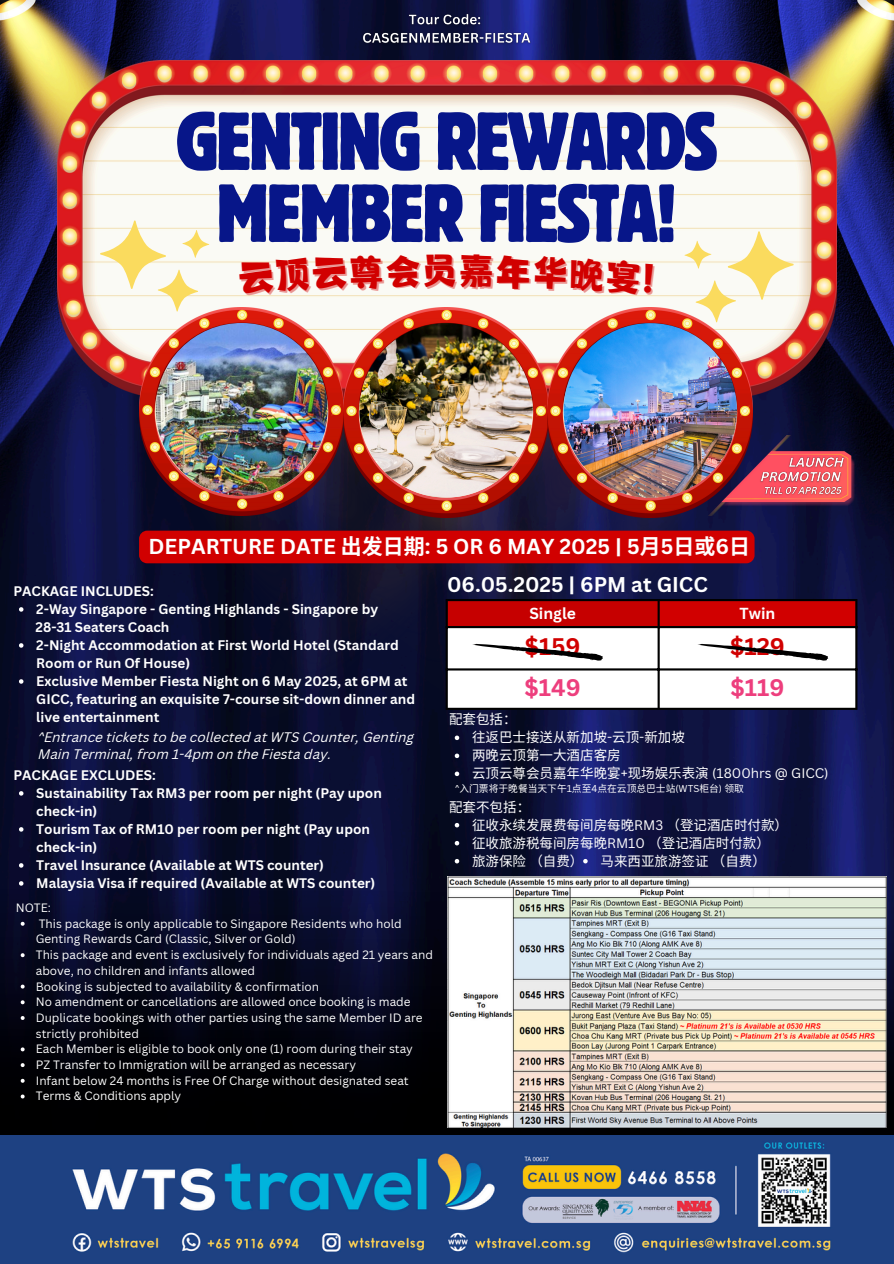
<style>
.page{position:relative;width:894px;height:1264px;background:#fff}
.page>*{position:absolute;margin:0;border:0;box-sizing:border-box;transform-origin:0 0}
.t1{font:condensed 81.3px "Block W1 G";letter-spacing:-.03em;color:#071689}
.t2{font:39px "Canva Joyful TC";color:#d10000}
.t3{font:700 23.4px "Canva Sans";color:#d10000}
.t4{font:700 23.4px "Canva Sans";color:#ed3e7d}
.t5{font:700 21px "Canva Sans";color:#fff}
.t6{font:700 20.7px "Canva Sans";color:#fff}
.t7{font:700 15.6px "Canva Sans";color:#fff}
.t8{font:700 13.5px/18px "Canva Sans";color:#fff}
.t9{font:13.5px "Noto Sans CJ Ksc";color:#fff}
.t10{font:italic 13.5px/16.8px "Canva Sans";color:#fff}
.t11{font:11.7px/15.8px "Canva Sans";color:#fff}
.t12{font:9.75px "Noto Sans CJ Ksc";color:#fff}
.s1{font-family:"Noto Sans CJ Ksc"}
.s2{font-family:"Canva Sans"}
</style>
<div class="page">
<svg style="left:0;top:764px;width:893px;height:371px;background:#080b28"></svg>
<img style="left:0;top:0;width:893px;height:764px">
<img style="left:57px;top:60px;width:779px;height:337px">
<div style="left:446px;top:599px;width:212px;height:28px;background:#c60000"></div>
<div style="left:658px;top:599px;width:198px;height:28px;background:#d10000"></div>
<hr style="left:445px;top:601px;width:2px;height:106px;background:#000">
<hr style="left:657px;top:601px;width:2px;height:106px;background:#000">
<hr style="left:855px;top:601px;width:2px;height:106px;background:#000">
<hr style="left:445px;top:599px;width:412px;height:2px;background:#000">
<hr style="left:445px;top:707px;width:412px;height:3px;background:#000">
<div style="left:139px;top:530px;width:615px;height:33px;background:#d10000"></div>
<svg style="left:19px;top:791px;width:4px;height:4px"></svg>
<svg style="left:19px;top:827px;width:4px;height:4px"></svg>
<svg style="left:19px;top:863px;width:4px;height:4px"></svg>
<svg style="left:19px;top:881px;width:4px;height:4px"></svg>
<svg style="left:21px;top:921px;width:4px;height:4px"></svg>
<svg style="left:21px;top:953px;width:4px;height:4px"></svg>
<svg style="left:21px;top:984px;width:4px;height:4px"></svg>
<svg style="left:21px;top:1000px;width:4px;height:4px"></svg>
<svg style="left:21px;top:1016px;width:4px;height:3px"></svg>
<svg style="left:21px;top:1047px;width:4px;height:4px"></svg>
<svg style="left:21px;top:1063px;width:4px;height:4px"></svg>
<svg style="left:21px;top:1078px;width:4px;height:4px"></svg>
<svg style="left:21px;top:1094px;width:4px;height:4px"></svg>
<svg style="left:19px;top:607px;width:4px;height:4px"></svg>
<svg style="left:19px;top:643px;width:4px;height:4px"></svg>
<svg style="left:19px;top:679px;width:4px;height:4px"></svg>
<svg style="left:454px;top:735px;width:5px;height:5px"></svg>
<svg style="left:454px;top:753px;width:5px;height:5px"></svg>
<svg style="left:454px;top:771px;width:5px;height:5px"></svg>
<img style="left:0;top:1135px;width:893px;height:128px">
<svg style="left:447px;top:626px;width:409px;height:82px"></svg>
<img style="left:359px;top:9px;width:177px;height:40px">
<img style="left:752px;top:436px;width:102px;height:79px">
<img style="left:756px;top:454px;width:91px;height:32px">
<img style="left:758px;top:483px;width:87px;height:15px">
<svg style="left:100px;top:220px;width:109px;height:91px"></svg>
<svg style="left:684px;top:231px;width:109px;height:91px"></svg>
<img style="left:343px;top:307px;width:409px;height:211px">
<img style="left:359px;top:323px;width:173px;height:174px;border-radius:50%">
<img style="left:140px;top:307px;width:203px;height:208px">
<img style="left:156px;top:323px;width:171px;height:173px;border-radius:50%">
<img style="left:563px;top:323px;width:173px;height:175px;border-radius:50%">
<img style="left:447px;top:876px;width:438px;height:251px">
<svg style="left:454px;top:823px;width:5px;height:4px"></svg>
<svg style="left:454px;top:841px;width:5px;height:4px"></svg>
<svg style="left:454px;top:859px;width:5px;height:4px"></svg>
<svg style="left:583px;top:859px;width:4px;height:4px"></svg>
<div style="left:238px;top:254px;width:181px;height:41px;background:#fafaf5"></div>
<div style="left:460px;top:254px;width:192px;height:40px;background:#fafaf5"></div>
<p class="t1" style="left:176px;top:89px;width:543px">GENTING REWARDS</p>
<p class="t1" style="left:216px;top:161px;width:462px">MEMBER FIESTA!</p>
<p class="t2" style="left:422px;top:251px;width:37px">员</p>
<p class="t5" style="left:148px;top:532px;width:596px">DEPARTURE DATE <span class="s1">出发日期</span>: 5 OR 6 MAY 2025 | 5<span class="s1">月</span> 5<span class="s1">日或</span>6<span class="s1">日</span></p>
<h4 class="t6" style="left:447px;top:569px;width:262px">06.05.2025 | 6PM at GICC</h4>
<p class="t8" style="left:13px;top:581px;width:142px">PACKAGE INCLUDES:</p>
<p class="t8" style="left:36px;top:599px;width:343px">2-Way Singapore - Genting Highlands - Singapore by</p>
<p class="t8" style="left:36px;top:617px;width:135px">28-31 Seaters Coach</p>
<p class="t8" style="left:36px;top:635px;width:364px">2-Night Accommodation at First World Hotel (Standard<br>Room or Run Of House)</p>
<p class="t8" style="left:36px;top:671px;width:380px">Exclusive Member Fiesta Night on 6 May 2025, at 6PM at<br>GICC, featuring an exquisite 7-course sit-down dinner and live entertainment</p>
<p class="t10" style="left:38px;top:729px;width:377px">^Entrance tickets to be collected at WTS Counter, Genting<br>Main Terminal, from 1-4pm on the Fiesta day.</p>
<h3 class="t7" style="left:529px;top:602px;width:48px">Single</h3>
<h5 class="t7" style="left:739px;top:602px;width:37px">Twin</h5>
<p class="t3" style="left:524px;top:630px;width:57px">$159</p>
<h6 class="t3" style="left:730px;top:630px;width:56px">$129</h6>
<p class="t4" style="left:524px;top:671px;width:58px">$149</p>
<p class="t4" style="left:730px;top:671px;width:55px">$119</p>
<p class="t9" style="left:449px;top:708px;width:69px">配套包括：</p>
<p class="t9" style="left:472px;top:726px;width:214px">往返巴士接送从新加坡<span class="s2">-</span>云顶<span class="s2">-</span>新加坡</p>
<p class="t9" style="left:472px;top:744px;width:150px">两晚云顶第一大酒店客房</p>
<p class="t9" style="left:472px;top:762px;width:358px">云顶云尊会员嘉年华晚宴<span class="s2">+</span>现场娱乐表演 <span class="s2">(1800hrs @ GICC)</span></p>
<p class="t12" style="left:455px;top:781px;width:290px"><span class="s2">^</span>入门票将于晚餐当天下午<span class="s2">1</span>点至<span class="s2">4</span>点在云顶总巴士站<span class="s2">(WTS</span>柜台<span class="s2">)</span> 领取</p>
<p class="t9" style="left:449px;top:796px;width:83px">配套不包括：</p>
<p class="t9" style="left:472px;top:814px;width:317px">征收永续发展费每间房每晚<span class="s2">RM3</span> （登记酒店时付款）</p>
<p class="t9" style="left:472px;top:832px;width:299px">征收旅游税每间房每晚<span class="s2">RM10</span> （登记酒店时付款）</p>
<p class="t9" style="left:472px;top:850px;width:113px">旅游保险（自费）</p>
<p class="t9" style="left:600px;top:850px;width:167px">马来西亚旅游签证（自费）</p>
<p class="t8" style="left:13px;top:765px;width:144px">PACKAGE EXCLUDES:</p>
<p class="t8" style="left:36px;top:783px;width:347px">Sustainability Tax RM3 per room per night (Pay upon check-in)</p>
<p class="t8" style="left:36px;top:819px;width:335px">Tourism Tax of RM10 per room per night (Pay upon check-in)</p>
<p class="t8" style="left:36px;top:855px;width:289px">Travel Insurance (Available at WTS counter)</p>
<p class="t8" style="left:36px;top:873px;width:340px">Malaysia Visa if required (Available at WTS counter)</p>
<p class="t11" style="left:16px;top:899px;width:37px">NOTE:</p>
<p class="t11" style="left:36px;top:915px;width:367px">This package is only applicable to Singapore Residents who hold<br>Genting Rewards Card (Classic, Silver or Gold)</p>
<p class="t11" style="left:36px;top:946px;width:398px">This package and event is exclusively for individuals aged 21 years and above, no children and infants allowed</p>
<p class="t11" style="left:36px;top:978px;width:285px">Booking is subjected to availability &amp; confirmation</p>
<h5 class="t11" style="left:36px;top:993px;width:376px">No amendment or cancellations are allowed once booking is made</h5>
<p class="t11" style="left:36px;top:1009px;width:388px">Duplicate bookings with other parties using the same Member ID are strictly prohibited</p>
<p class="t11" style="left:36px;top:1040px;width:378px">Each Member is eligible to book only one (1) room during their stay</p>
<p class="t11" style="left:36px;top:1056px;width:322px">PZ Transfer to Immigration will be arranged as necessary</p>
<p class="t11" style="left:36px;top:1072px;width:374px">Infant below 24 months is Free Of Charge without designated seat</p>
<p class="t11" style="left:36px;top:1087px;width:147px">Terms &amp; Conditions apply</p>
</div>
